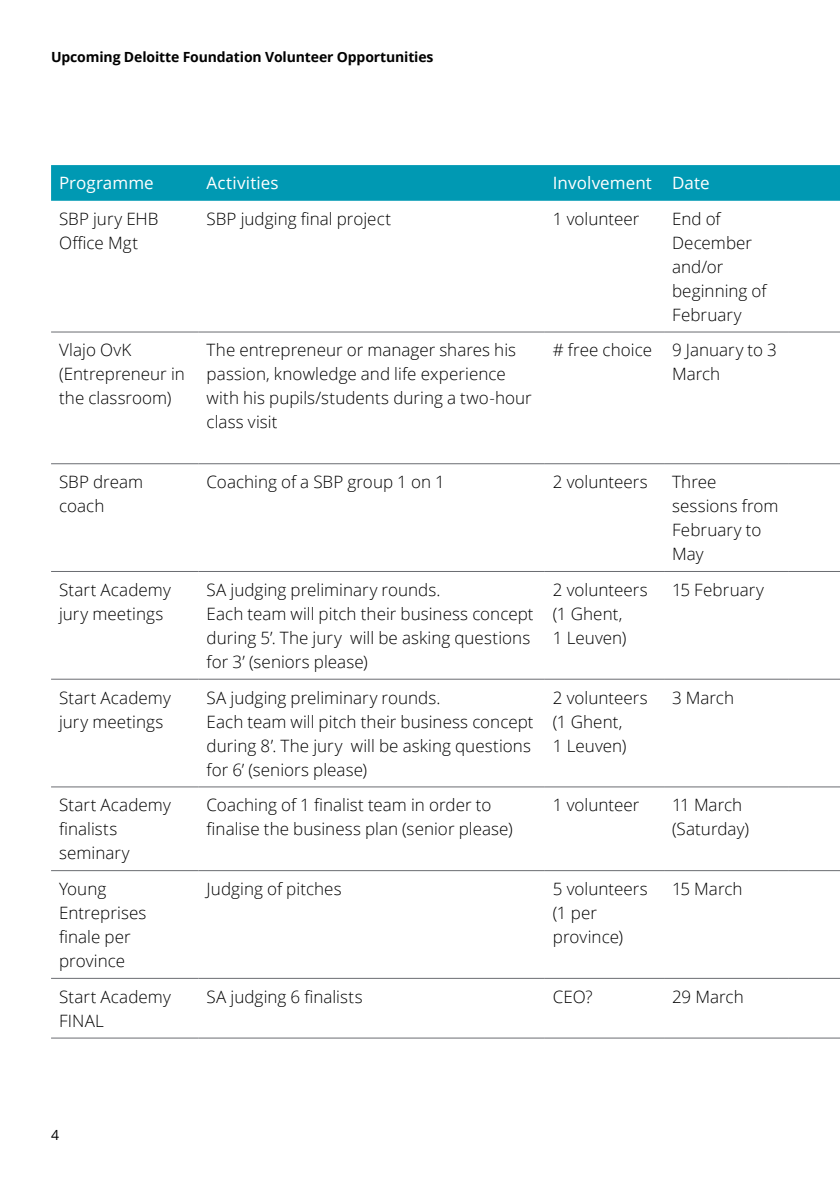
<style>
.page{position:relative;width:840px;height:1191px;background:#fff}
.page>*{position:absolute;margin:0;border:0;box-sizing:border-box;transform-origin:0 0}
.t1{font:300 17px/24px "Open Sans";color:#000}
.t2{font:17px "Open Sans";letter-spacing:.005em;color:#fff}
.t3{font:700 14px "Open Sans";letter-spacing:-.01em;color:#000}
.t4{font:14px "Open Sans";color:#000}
</style>
<div class="page">
<div style="left:51px;top:165px;width:788px;height:36px;background:#0099b3"></div>
<hr style="left:51px;top:331px;width:147px;height:1px;background:#6a6c71">
<hr style="left:198px;top:331px;width:346px;height:1px;background:#6a6c71">
<hr style="left:544px;top:331px;width:119px;height:1px;background:#6a6c71">
<hr style="left:663px;top:331px;width:125px;height:1px;background:#6a6c71">
<hr style="left:788px;top:331px;width:51px;height:1px;background:#6a6c71">
<hr style="left:51px;top:463px;width:147px;height:1px;background:#6a6c71">
<hr style="left:198px;top:463px;width:346px;height:1px;background:#6a6c71">
<hr style="left:544px;top:463px;width:119px;height:1px;background:#6a6c71">
<hr style="left:663px;top:463px;width:125px;height:1px;background:#6a6c71">
<hr style="left:788px;top:463px;width:51px;height:1px;background:#6a6c71">
<hr style="left:51px;top:571px;width:147px;height:1px;background:#6a6c71">
<hr style="left:198px;top:571px;width:346px;height:1px;background:#6a6c71">
<hr style="left:544px;top:571px;width:119px;height:1px;background:#6a6c71">
<hr style="left:663px;top:571px;width:125px;height:1px;background:#6a6c71">
<hr style="left:788px;top:571px;width:51px;height:1px;background:#6a6c71">
<hr style="left:51px;top:678px;width:147px;height:1px;background:#6a6c71">
<hr style="left:198px;top:678px;width:346px;height:1px;background:#6a6c71">
<hr style="left:544px;top:678px;width:119px;height:1px;background:#6a6c71">
<hr style="left:663px;top:678px;width:125px;height:1px;background:#6a6c71">
<hr style="left:788px;top:678px;width:51px;height:1px;background:#6a6c71">
<hr style="left:51px;top:786px;width:147px;height:1px;background:#6a6c71">
<hr style="left:198px;top:786px;width:346px;height:1px;background:#6a6c71">
<hr style="left:544px;top:786px;width:119px;height:1px;background:#6a6c71">
<hr style="left:663px;top:786px;width:125px;height:1px;background:#6a6c71">
<hr style="left:788px;top:786px;width:51px;height:1px;background:#6a6c71">
<hr style="left:51px;top:870px;width:147px;height:1px;background:#6a6c71">
<hr style="left:198px;top:870px;width:346px;height:1px;background:#6a6c71">
<hr style="left:544px;top:870px;width:119px;height:1px;background:#6a6c71">
<hr style="left:663px;top:870px;width:125px;height:1px;background:#6a6c71">
<hr style="left:788px;top:870px;width:51px;height:1px;background:#6a6c71">
<hr style="left:51px;top:978px;width:147px;height:1px;background:#6a6c71">
<hr style="left:198px;top:978px;width:346px;height:1px;background:#6a6c71">
<hr style="left:544px;top:978px;width:119px;height:1px;background:#6a6c71">
<hr style="left:663px;top:978px;width:125px;height:1px;background:#6a6c71">
<hr style="left:788px;top:978px;width:51px;height:1px;background:#6a6c71">
<hr style="left:51px;top:1037px;width:147px;height:1px;background:#6a6c71">
<hr style="left:198px;top:1037px;width:346px;height:1px;background:#6a6c71">
<hr style="left:544px;top:1037px;width:119px;height:1px;background:#6a6c71">
<hr style="left:663px;top:1037px;width:125px;height:1px;background:#6a6c71">
<hr style="left:788px;top:1037px;width:51px;height:1px;background:#6a6c71">
<p class="t3" style="left:51px;top:47px;width:384px">Upcoming Deloitte Foundation Volunteer Opportunities</p>
<p class="t2" style="left:59px;top:172px;width:96px">Programme</p>
<p class="t2" style="left:206px;top:172px;width:73px">Activities</p>
<p class="t2" style="left:552px;top:172px;width:158px">Involvement Date</p>
<p class="t1" style="left:59px;top:206px;width:101px">SBP jury EHB<br>Office Mgt</p>
<p class="t1" style="left:206px;top:206px;width:186px">SBP judging final project</p>
<p class="t1" style="left:552px;top:206px;width:88px">1 volunteer</p>
<p class="t1" style="left:671px;top:206px;width:96px">End of<br>December and/or beginning of<br>February</p>
<p class="t1" style="left:59px;top:338px;width:127px">Vlajo OvK (Entrepreneur in the classroom)</p>
<p class="t1" style="left:206px;top:338px;width:326px">The entrepreneur or manager shares his passion, knowledge and life experience with his pupils/students during a two-hour class visit</p>
<p class="t1" style="left:671px;top:338px;width:106px;text-indent:-119px"># free choice 9 January to 3<br>March</p>
<p class="t1" style="left:59px;top:469px;width:85px">SBP dream coach</p>
<p class="t1" style="left:206px;top:469px;width:240px">Coaching of a SBP group 1 on 1</p>
<p class="t1" style="left:552px;top:469px;width:96px">2 volunteers</p>
<p class="t1" style="left:671px;top:469px;width:108px">Three sessions from<br>February to<br>May</p>
<p class="t1" style="left:59px;top:577px;width:113px">Start Academy jury meetings</p>
<p class="t1" style="left:206px;top:577px;width:328px">SA judging preliminary rounds.<br>Each team will pitch their business concept during 5’. The jury will be asking questions for 3’ (seniors please)</p>
<p class="t1" style="left:552px;top:577px;width:96px">2 volunteers (1 Ghent,<br>1 Leuven)</p>
<p class="t1" style="left:671px;top:577px;width:93px">15 February</p>
<p class="t1" style="left:59px;top:685px;width:113px">Start Academy jury meetings</p>
<p class="t1" style="left:206px;top:685px;width:328px">SA judging preliminary rounds.<br>Each team will pitch their business concept during 8’. The jury will be asking questions for 6’ (seniors please)</p>
<p class="t1" style="left:552px;top:685px;width:96px">2 volunteers (1 Ghent,<br>1 Leuven)</p>
<p class="t1" style="left:671px;top:685px;width:64px">3 March</p>
<p class="t1" style="left:59px;top:792px;width:113px">Start Academy finalists seminary</p>
<p class="t1" style="left:206px;top:792px;width:307px">Coaching of 1 finalist team in order to finalise the business plan (senior please)</p>
<p class="t1" style="left:552px;top:792px;width:88px">1 volunteer</p>
<p class="t1" style="left:671px;top:792px;width:79px">11 March (Saturday)</p>
<p class="t1" style="left:59px;top:876px;width:89px">Young<br>Entreprises finale per province</p>
<p class="t1" style="left:206px;top:876px;width:136px">Judging of pitches</p>
<p class="t1" style="left:552px;top:876px;width:96px">5 volunteers (1 per province)</p>
<p class="t1" style="left:671px;top:876px;width:72px">15 March</p>
<p class="t1" style="left:59px;top:984px;width:113px">Start Academy<br>FINAL</p>
<p class="t1" style="left:206px;top:984px;width:157px">SA judging 6 finalists</p>
<p class="t1" style="left:552px;top:984px;width:41px">CEO?</p>
<p class="t1" style="left:671px;top:984px;width:73px">29 March</p>
<p class="t4" style="left:51px;top:1125px;width:10px">4</p>
</div>
